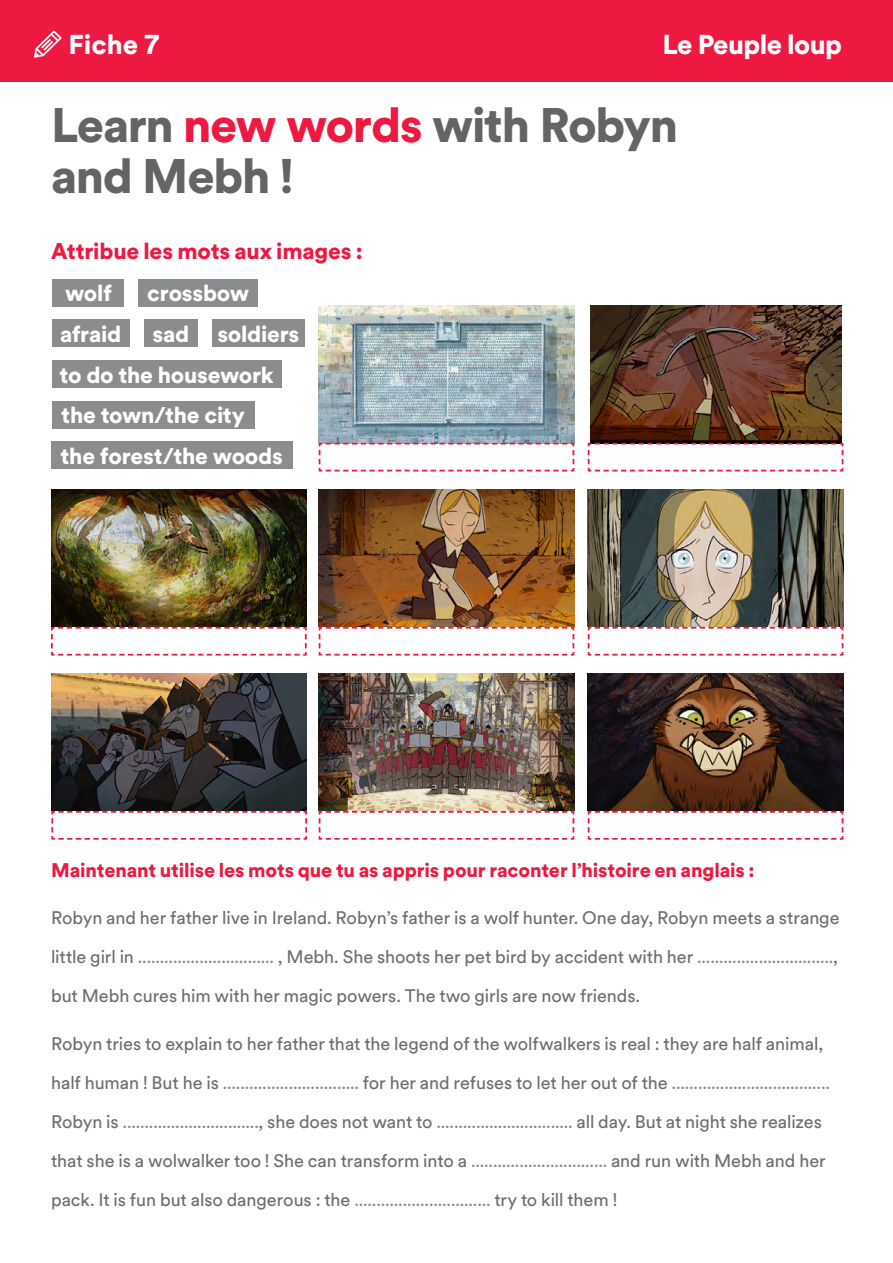
<style>
.page{position:relative;width:893px;height:1263px;background:#fff}
.page>*{position:absolute;margin:0;border:0;box-sizing:border-box;transform-origin:0 0}
.Titre_fiche{font:900 48px/51px "Circular Spotify Text";letter-spacing:-.025em;color:#636466}
.t1{font:900 27px "Circular Spotify Text";letter-spacing:-.02em;color:#fff}
.titre{font:900 22.5px "Circular Spotify Text";letter-spacing:-.01em;color:#fff}
.chapo_13_pts{font:900 22.5px "Circular Spotify Text";letter-spacing:-.005em;color:#ed1941}
.chapo_13_pts-2{font:900 19.5px "Circular Spotify Text";letter-spacing:-.005em;color:#ed1941}
.chapo_13_pts-3{font:18px/39px "Circular Spotify Text";letter-spacing:-.005em;color:#6d6e71;text-align:justify}
.s1{color:#ed1941}
.s2{color:#888a8c}
</style>
<div class="page">
<div style="left:0;top:0;width:893px;height:82px;background:#ed1941"></div>
<svg style="left:34px;top:31px;width:28px;height:27px"></svg>
<img style="left:51px;top:673px;width:256px;height:137px">
<img style="left:591px;top:306px;width:251px;height:136px">
<img style="left:319px;top:673px;width:255px;height:137px">
<img style="left:319px;top:306px;width:255px;height:136px">
<img style="left:588px;top:673px;width:255px;height:137px">
<svg style="left:318px;top:442px;width:257px;height:30px"></svg>
<svg style="left:318px;top:810px;width:257px;height:30px"></svg>
<svg style="left:51px;top:810px;width:257px;height:30px"></svg>
<svg style="left:587px;top:442px;width:257px;height:30px"></svg>
<img style="left:319px;top:489px;width:255px;height:137px">
<img style="left:51px;top:489px;width:256px;height:137px">
<img style="left:588px;top:489px;width:255px;height:137px">
<svg style="left:318px;top:626px;width:257px;height:30px"></svg>
<svg style="left:51px;top:626px;width:256px;height:30px"></svg>
<svg style="left:587px;top:626px;width:257px;height:30px"></svg>
<svg style="left:587px;top:810px;width:257px;height:30px"></svg>
<div style="left:52px;top:360px;width:229px;height:28px;background:#8a8c8e"></div>
<div style="left:52px;top:401px;width:202px;height:27px;background:#8a8c8e"></div>
<div style="left:52px;top:320px;width:78px;height:27px;background:#8a8c8e"></div>
<div style="left:144px;top:320px;width:54px;height:27px;background:#8a8c8e"></div>
<div style="left:212px;top:320px;width:92px;height:27px;background:#8a8c8e"></div>
<div style="left:53px;top:279px;width:71px;height:27px;background:#8a8c8e"></div>
<div style="left:138px;top:279px;width:120px;height:27px;background:#8a8c8e"></div>
<div style="left:51px;top:442px;width:241px;height:27px;background:#8a8c8e"></div>
<p class="t1" style="left:68px;top:26px;width:93px">Fiche 7</p>
<h2 class="t1" style="left:662px;top:26px;width:181px">Le Peuple loup</h2>
<p class="Titre_fiche" style="left:51px;top:101px;width:628px">Learn <span class="s1">new words</span> with Robyn and Mebh !</p>
<p class="chapo_13_pts" style="left:51px;top:236px;width:313px">Attribue les mots aux images :</p>
<p class="titre" style="left:65px;top:278px;width:48px">wolf</p>
<p class="titre" style="left:147px;top:278px;width:103px">crossbow</p>
<p class="titre" style="left:60px;top:318px;width:63px">afraid</p>
<p class="titre" style="left:153px;top:318px;width:38px">sad</p>
<p class="titre" style="left:217px;top:318px;width:83px">soldiers</p>
<p class="titre" style="left:60px;top:359px;width:216px">to do the housework</p>
<p class="titre" style="left:61px;top:399px;width:185px">the town/the city</p>
<p class="titre" style="left:61px;top:440px;width:224px">the forest/the woods</p>
<p class="chapo_13_pts-2" style="left:51px;top:856px;width:705px">Maintenant utilise les mots que tu as appris pour raconter l’histoire en anglais :</p>
<p class="chapo_13_pts-3" style="left:51px;top:899px;width:790px">Robyn and her father live in Ireland. Robyn’s father is a wolf hunter. One day, Robyn meets a strange little girl in <span class="s2">...............................</span> , Mebh. She shoots her pet bird by accident with her <span class="s2">...............................</span>, but Mebh cures him with her magic powers. The two girls are now friends.</p>
<p class="chapo_13_pts-3" style="left:51px;top:1024px;width:780px;text-align:left">Robyn tries to explain to her father that the legend of the wolfwalkers is real : they are half animal, half human ! But he is <span class="s2">...............................</span> for her and refuses to let her out of the <span class="s2">....................................<br></span>Robyn is <span class="s2">...............................</span>, she does not want to <span class="s2">...............................</span> all day. But at night she realizes that she is a wolwalker too ! She can transform into a <span class="s2">...............................</span> and run with Mebh and her pack. It is fun but also dangerous : the <span class="s2">...............................</span> try to kill them !</p>
</div>
